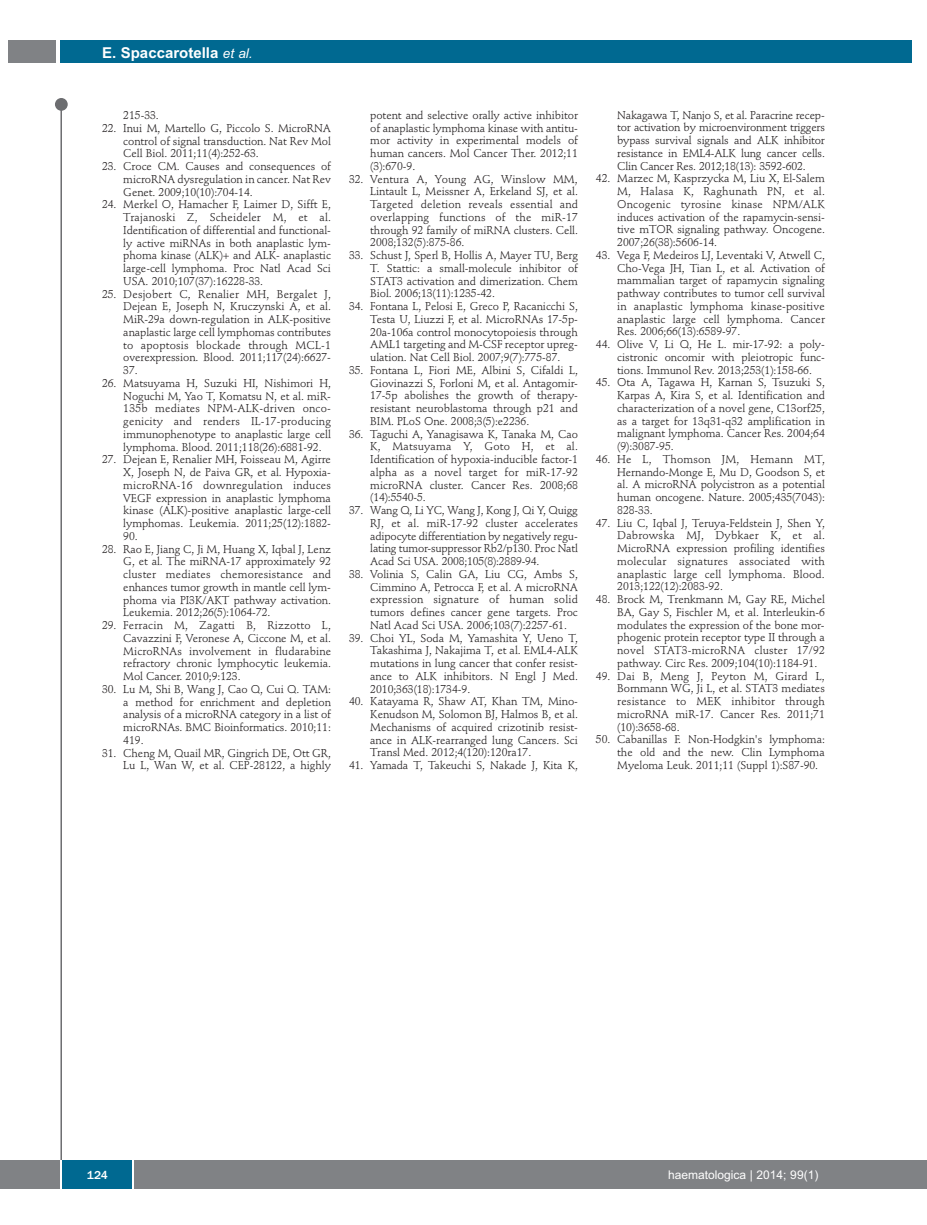
<style>
.page{position:relative;width:927px;height:1225px;background:#fff}
.page>*{position:absolute;margin:0;border:0;box-sizing:border-box;transform-origin:0 0}
.t1{font:700 15px "Arial";color:#fff}
.t2{font:12px "Arial";color:#fff}
.t3{font:500 12px "Franklin Gothic";color:#fff}
.t4{font:11.25px/12.8px "Stempel Schneidler";letter-spacing:-.005em;color:#231f20;text-align:justify}
.s1{font-weight:400;font-style:italic;font-size:13.5px}
</style>
<div class="page">
<div style="left:909px;top:1160px;width:18px;height:28px;background:#808285"></div>
<div style="left:55px;top:98px;width:13px;height:13px;background:#6c6d70;border-radius:50%"></div>
<hr style="left:60px;top:101px;width:2px;height:1061px;background:#6c6d70">
<div style="left:60px;top:40px;width:852px;height:22px;background:#006991"></div>
<div style="left:9px;top:40px;width:47px;height:22px;background:#808285"></div>
<div style="left:0;top:1160px;width:911px;height:28px;background:#808285"></div>
<div style="left:62px;top:1160px;width:71px;height:28px;background:#006991"></div>
<hr style="left:60px;top:1160px;width:2px;height:28px;background:#fff">
<svg style="left:133px;top:1160px;width:1px;height:28px"></svg>
<h1 class="t1" style="left:102px;top:44px;width:152px">E. Spaccarotella <span class="s1">et al.</span></h1>
<p class="t4" style="left:123px;top:110px;width:37px">215-33.</p>
<p class="t4" style="left:123px;top:123px;width:209px;text-indent:-21px">22. Inui M, Martello G, Piccolo S. MicroRNA control of signal transduction. Nat Rev Mol Cell Biol. 2011;11(4):252-63.</p>
<p class="t4" style="left:123px;top:161px;width:209px;text-indent:-21px">23. Croce CM. Causes and consequences of microRNA dysregulation in cancer. Nat Rev Genet. 2009;10(10):704-14.</p>
<p class="t4" style="left:123px;top:199px;width:209px;text-indent:-21px">24. Merkel O, Hamacher F, Laimer D, Sifft E, Trajanoski Z, Scheideler M, et al.<br>Identification of differential and functional&shy;ly active miRNAs in both anaplastic lym&shy;phoma kinase (ALK)+ and ALK- anaplastic large-cell lymphoma. Proc Natl Acad Sci USA. 2010;107(37):16228-33.</p>
<p class="t4" style="left:123px;top:288px;width:209px;text-indent:-21px">25. Desjobert C, Renalier MH, Bergalet J, Dejean E, Joseph N, Kruczynski A, et al.<br>MiR-29a down-regulation in ALK-positive anaplastic large cell lymphomas contributes to apoptosis blockade through MCL-1 overexpression. Blood. 2011;117(24):6627- 37.</p>
<p class="t4" style="left:123px;top:378px;width:209px;text-indent:-21px">26. Matsuyama H, Suzuki HI, Nishimori H, Noguchi M, Yao T, Komatsu N, et al. miR-135b mediates NPM-ALK-driven onco&shy;genicity and renders IL-17-producing immunophenotype to anaplastic large cell lymphoma. Blood. 2011;118(26):6881-92.</p>
<p class="t4" style="left:123px;top:454px;width:209px;text-indent:-21px">27. Dejean E, Renalier MH, Foisseau M, Agirre X, Joseph N, de Paiva GR, et al. Hypoxia&shy;microRNA-16 downregulation induces VEGF expression in anaplastic lymphoma kinase (ALK)-positive anaplastic large-cell lymphomas. Leukemia. 2011;25(12):1882- 90.</p>
<p class="t4" style="left:123px;top:543px;width:209px;text-indent:-21px">28. Rao E, Jiang C, Ji M, Huang X, Iqbal J, Lenz G, et al. The miRNA-17 approximately 92 cluster mediates chemoresistance and enhances tumor growth in mantle cell lym&shy;phoma via PI3K/AKT pathway activation.<br>Leukemia. 2012;26(5):1064-72.</p>
<p class="t4" style="left:123px;top:620px;width:209px;text-indent:-21px">29. Ferracin M, Zagatti B, Rizzotto L, Cavazzini F, Veronese A, Ciccone M, et al.<br>MicroRNAs involvement in fludarabine refractory chronic lymphocytic leukemia.<br>Mol Cancer. 2010;9:123.</p>
<p class="t4" style="left:123px;top:683px;width:209px;text-indent:-21px">30. Lu M, Shi B, Wang J, Cao Q, Cui Q. TAM: a method for enrichment and depletion analysis of a microRNA category in a list of microRNAs. BMC Bioinformatics. 2010;11:<br>419.</p>
<p class="t4" style="left:102px;top:747px;width:230px;text-align:right">31. Cheng M, Quail MR, Gingrich DE, Ott GR,<br>Lu L, Wan W, et al. CEP-28122, a highly</p>
<p class="t4" style="left:370px;top:110px;width:209px">potent and selective orally active inhibitor of anaplastic lymphoma kinase with antitu&shy;mor activity in experimental models of human cancers. Mol Cancer Ther. 2012;11 (3):670-9.</p>
<p class="t4" style="left:370px;top:173px;width:209px;text-indent:-21px">32. Ventura A, Young AG, Winslow MM, Lintault L, Meissner A, Erkeland SJ, et al.<br>Targeted deletion reveals essential and overlapping functions of the miR-17 through 92 family of miRNA clusters. Cell.<br>2008;132(5):875-86.</p>
<p class="t4" style="left:370px;top:250px;width:209px;text-indent:-21px">33. Schust J, Sperl B, Hollis A, Mayer TU, Berg T. Stattic: a small-molecule inhibitor of STAT3 activation and dimerization. Chem Biol. 2006;13(11):1235-42.</p>
<p class="t4" style="left:370px;top:301px;width:209px;text-indent:-21px">34. Fontana L, Pelosi E, Greco P, Racanicchi S, Testa U, Liuzzi F, et al. MicroRNAs 17-5p-20a-106a control monocytopoiesis through AML1 targeting and M-CSF receptor upreg&shy;ulation. Nat Cell Biol. 2007;9(7):775-87.</p>
<p class="t4" style="left:370px;top:365px;width:209px;text-indent:-21px">35. Fontana L, Fiori ME, Albini S, Cifaldi L, Giovinazzi S, Forloni M, et al. Antagomir-17-5p abolishes the growth of therapy&shy;resistant neuroblastoma through p21 and BIM. PLoS One. 2008;3(5):e2236.</p>
<p class="t4" style="left:370px;top:428px;width:209px;text-indent:-21px">36. Taguchi A, Yanagisawa K, Tanaka M, Cao K, Matsuyama Y, Goto H, et al.<br>Identification of hypoxia-inducible factor-1 alpha as a novel target for miR-17-92 microRNA cluster. Cancer Res. 2008;68 (14):5540-5.</p>
<p class="t4" style="left:370px;top:505px;width:209px;text-indent:-21px">37. Wang Q, Li YC, Wang J, Kong J, Qi Y, Quigg RJ, et al. miR-17-92 cluster accelerates adipocyte differentiation by negatively regu&shy;lating tumor-suppressor Rb2/p130. Proc Natl Acad Sci USA. 2008;105(8):2889-94.</p>
<p class="t4" style="left:370px;top:569px;width:209px;text-indent:-21px">38. Volinia S, Calin GA, Liu CG, Ambs S, Cimmino A, Petrocca F, et al. A microRNA expression signature of human solid tumors defines cancer gene targets. Proc Natl Acad Sci USA. 2006;103(7):2257-61.</p>
<p class="t4" style="left:370px;top:632px;width:209px;text-indent:-21px">39. Choi YL, Soda M, Yamashita Y, Ueno T, Takashima J, Nakajima T, et al. EML4-ALK mutations in lung cancer that confer resist&shy;ance to ALK inhibitors. N Engl J Med.<br>2010;363(18):1734-9.</p>
<p class="t4" style="left:370px;top:696px;width:209px;text-indent:-21px">40. Katayama R, Shaw AT, Khan TM, Mino-Kenudson M, Solomon BJ, Halmos B, et al.<br>Mechanisms of acquired crizotinib resist&shy;ance in ALK-rearranged lung Cancers. Sci Transl Med. 2012;4(120):120ra17.</p>
<p class="t4" style="left:349px;top:760px;width:230px">41. Yamada T, Takeuchi S, Nakade J, Kita K,</p>
<p class="t4" style="left:617px;top:110px;width:209px">Nakagawa T, Nanjo S, et al. Paracrine recep&shy;tor activation by microenvironment triggers bypass survival signals and ALK inhibitor resistance in EML4-ALK lung cancer cells.<br>Clin Cancer Res. 2012;18(13): 3592-602.</p>
<p class="t4" style="left:617px;top:173px;width:209px;text-indent:-21px">42. Marzec M, Kasprzycka M, Liu X, El-Salem M, Halasa K, Raghunath PN, et al.<br>Oncogenic tyrosine kinase NPM/ALK induces activation of the rapamycin-sensi&shy;tive mTOR signaling pathway. Oncogene.<br>2007;26(38):5606-14.</p>
<p class="t4" style="left:617px;top:250px;width:209px;text-indent:-21px">43. Vega F, Medeiros LJ, Leventaki V, Atwell C, Cho-Vega JH, Tian L, et al. Activation of mammalian target of rapamycin signaling pathway contributes to tumor cell survival in anaplastic lymphoma kinase-positive anaplastic large cell lymphoma. Cancer Res. 2006;66(13):6589-97.</p>
<p class="t4" style="left:617px;top:339px;width:209px;text-indent:-21px">44. Olive V, Li Q, He L. mir-17-92: a poly&shy;cistronic oncomir with pleiotropic func&shy;tions. Immunol Rev. 2013;253(1):158-66.</p>
<p class="t4" style="left:617px;top:377px;width:209px;text-indent:-21px">45. Ota A, Tagawa H, Karnan S, Tsuzuki S, Karpas A, Kira S, et al. Identification and characterization of a novel gene, C13orf25, as a target for 13q31-q32 amplification in malignant lymphoma. Cancer Res. 2004;64 (9):3087-95.</p>
<p class="t4" style="left:617px;top:454px;width:209px;text-indent:-21px">46. He L, Thomson JM, Hemann MT, Hernando-Monge E, Mu D, Goodson S, et al. A microRNA polycistron as a potential human oncogene. Nature. 2005;435(7043):<br>828-33.</p>
<p class="t4" style="left:617px;top:517px;width:209px;text-indent:-21px">47. Liu C, Iqbal J, Teruya-Feldstein J, Shen Y, Dabrowska MJ, Dybkaer K, et al.<br>MicroRNA expression profiling identifies molecular signatures associated with anaplastic large cell lymphoma. Blood.<br>2013;122(12):2083-92.</p>
<p class="t4" style="left:617px;top:594px;width:209px;text-indent:-21px">48. Brock M, Trenkmann M, Gay RE, Michel BA, Gay S, Fischler M, et al. Interleukin-6 modulates the expression of the bone mor&shy;phogenic protein receptor type II through a novel STAT3-microRNA cluster 17/92 pathway. Circ Res. 2009;104(10):1184-91.</p>
<p class="t4" style="left:617px;top:670px;width:209px;text-indent:-21px">49. Dai B, Meng J, Peyton M, Girard L, Bornmann WG, Ji L, et al. STAT3 mediates resistance to MEK inhibitor through microRNA miR-17. Cancer Res. 2011;71 (10):3658-68.</p>
<p class="t4" style="left:617px;top:734px;width:209px;text-indent:-21px">50. Cabanillas F. Non-Hodgkin's lymphoma: the old and the new. Clin Lymphoma Myeloma Leuk. 2011;11 (Suppl 1):S87-90.</p>
<p class="t3" style="left:87px;top:1167px;width:22px">124</p>
<p class="t2" style="left:668px;top:1167px;width:152px">haematologica | 2014; 99(1)</p>
</div>
